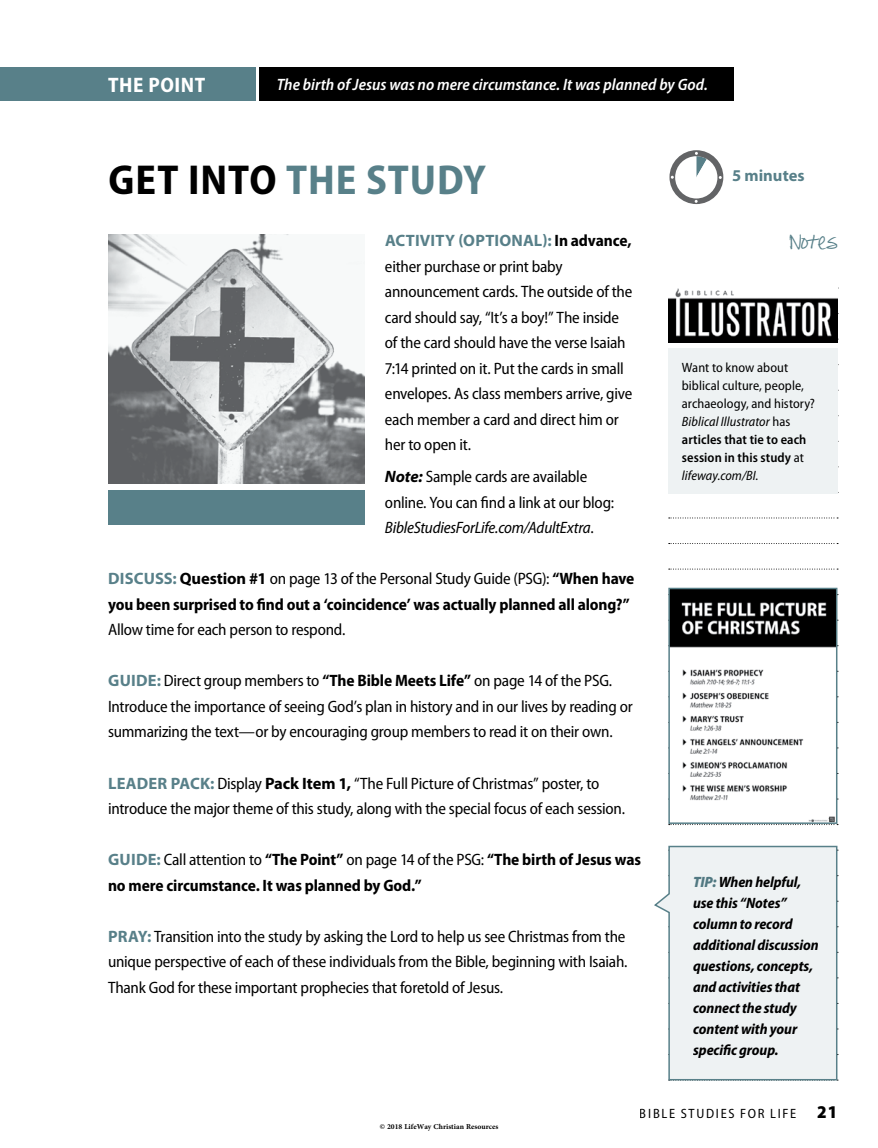
<style>
.page{position:relative;width:878px;height:1148px;background:#fff}
.page>*{position:absolute;margin:0;border:0;box-sizing:border-box;transform-origin:0 0}
.t1{font:700 semi-condensed 42px "Myriad Pro";letter-spacing:.02em;color:#588089}
.t2{font:700 semi-condensed 21px "Myriad Pro";letter-spacing:.025em;color:#fff}
.t3{font:semi-condensed 16.5px/25.5px "Myriad Pro";letter-spacing:-.015em;color:#000}
.t4{font:700 semi-condensed 16.5px/25.5px "Myriad Pro";letter-spacing:-.01em;color:#000}
.t5{font:italic 600 semi-condensed 16.5px "Myriad Pro";color:#fff}
.t6{font:700 16.5px "Myriad Pro";color:#588089}
.t7{font:italic 700 semi-condensed 15px/21px "Myriad Pro";letter-spacing:-.005em;color:#000}
.t8{font:15px "Pea Alesa";color:#588089}
.t9{font:semi-condensed 13.5px/18px "Myriad Pro";letter-spacing:.005em;color:#000}
.t10{font:semi-condensed 13.5px "Myriad Pro";letter-spacing:.125em;color:#000}
.t11{font:700 10.5px "Adobe Arabic";color:#000}
.s1{color:#000}
.s2{font-weight:700;font-stretch:normal;color:#588089}
.s3{font-weight:700}
.s4{font-weight:700;font-style:italic;font-stretch:normal}
.s5{font-style:italic}
.s6{font-stretch:normal;color:#588089}
.s7{font-stretch:normal}
.s8{font-weight:400}
.s9{font-weight:700;font-stretch:normal}
.s10{font-weight:600}
.s11{font-weight:900;color:#588089}
.s12{font-weight:900;font-size:18px}
</style>
<div class="page">
<div style="left:259px;top:68px;width:474px;height:33px;background:#000"></div>
<div style="left:0;top:68px;width:256px;height:33px;background:#588089"></div>
<svg style="left:668px;top:517px;width:170px;height:1px"></svg>
<svg style="left:668px;top:543px;width:170px;height:1px"></svg>
<svg style="left:668px;top:568px;width:170px;height:1px"></svg>
<svg style="left:668px;top:824px;width:170px;height:1px"></svg>
<svg style="left:654px;top:845px;width:184px;height:236px;background:#eaeff0"></svg>
<img style="left:671px;top:590px;width:163px;height:231px">
<div style="left:668px;top:587px;width:169px;height:237px;border:2px solid #588089"></div>
<div style="left:668px;top:348px;width:169px;height:145px;background:#eef2f3"></div>
<svg style="left:669px;top:150px;width:54px;height:54px"></svg>
<img style="left:108px;top:234px;width:256px;height:250px">
<div style="left:108px;top:490px;width:256px;height:34px;background:#588089"></div>
<img style="left:668px;top:288px;width:169px;height:54px">
<p class="t2" style="left:108px;top:73px;width:98px">THE POINT</p>
<p class="t5" style="left:277px;top:76px;width:433px">The birth of Jesus was no mere circumstance. It was planned by God.</p>
<h1 class="t1" style="left:108px;top:156px;width:379px"><span class="s1">GET INTO</span> THE STUDY</h1>
<p class="t6" style="left:732px;top:166px;width:74px">5 minutes</p>
<p class="t3" style="left:385px;top:228px;width:249px"><span class="s2">ACTIVITY (OPTIONAL):</span> <span class="s3">In advance, </span>either purchase or print baby announcement cards. The outside of the card should say, “It’s a boy!” The inside of the card should have the verse Isaiah 7:14 printed on it. Put the cards in small envelopes. As class members arrive, give each member a card and direct him or her to open it.</p>
<p class="t3" style="left:385px;top:464px;width:231px"><span class="s4">Note:</span> Sample cards are available online. You can find a link at our blog:<br><span class="s5">BibleStudiesForLife.com/AdultExtra</span>.</p>
<p class="t4" style="left:108px;top:566px;width:527px"><span class="s6">DISCUSS:</span> <span class="s7">Question #1</span> <span class="s8">on page 13 of the Personal Study Guide (PSG):</span> “When have you been surprised to find out a ‘coincidence’ was actually planned all along?”</p>
<p class="t3" style="left:108px;top:617px;width:239px">Allow time for each person to respond.</p>
<p class="t3" style="left:108px;top:668px;width:526px"><span class="s2">GUIDE:</span> Direct group members to <span class="s3">“The Bible Meets Life”</span> on page 14 of the PSG.<br>Introduce the importance of seeing God’s plan in history and in our lives by reading or summarizing the text—or by encouraging group members to read it on their own.</p>
<p class="t3" style="left:108px;top:770px;width:518px"><span class="s2">LEADER PACK:</span> Display <span class="s9">Pack Item 1,</span> “The Full Picture of Christmas” poster, to introduce the major theme of this study, along with the special focus of each session.</p>
<p class="t4" style="left:108px;top:847px;width:534px"><span class="s6">GUIDE:</span> <span class="s8">Call attention to</span> “The Point” <span class="s8">on page 14 of the PSG:</span> “The birth of Jesus was no mere circumstance. It was planned by God.”</p>
<p class="t3" style="left:108px;top:923px;width:521px"><span class="s2">PRAY:</span> Transition into the study by asking the Lord to help us see Christmas from the unique perspective of each of these individuals from the Bible, beginning with Isaiah.<br>Thank God for these important prophecies that foretold of Jesus.</p>
<p class="t8" style="left:790px;top:239px;width:49px">Notes</p>
<p class="t9" style="left:681px;top:358px;width:134px">Want to know about biblical culture, people, archaeology, and history?<br><span class="s5">Biblical Illustrator</span> has <span class="s10">articles that tie to each session in this study</span> at <span class="s5">lifeway.com/BI.</span></p>
<p class="t7" style="left:693px;top:871px;width:127px"><span class="s11">TIP:</span> When helpful, use this “Notes” column to record additional discussion questions, concepts, and activities that connect the study content with your specific group.</p>
<p class="t11" style="left:380px;top:1119px;width:120px">© 2018 LifeWay Christian Resources</p>
<p class="t10" style="left:639px;top:1106px;width:199px">BIBLE STUDIES FOR LIFE <span class="s12">21</span></p>
</div>
